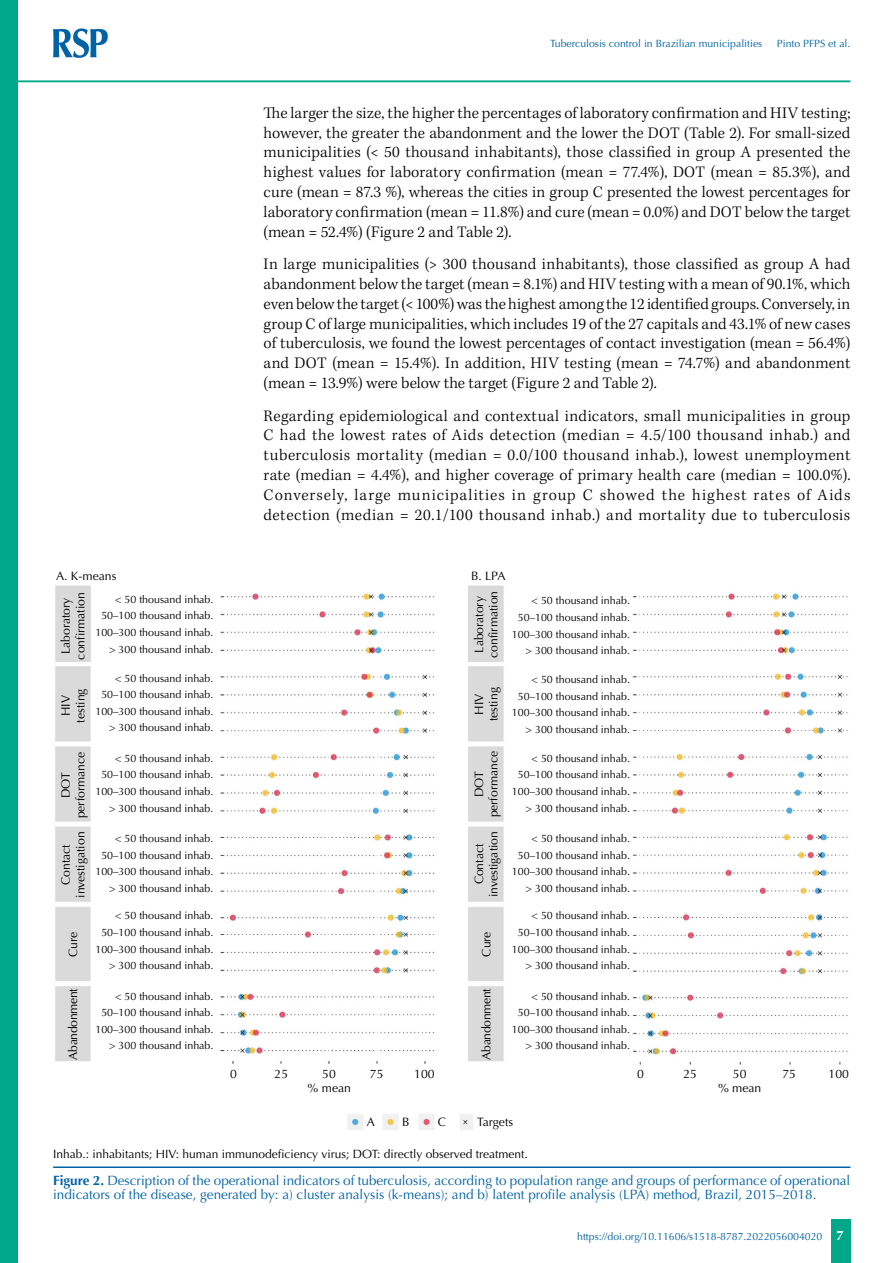
<style>
.page{position:relative;width:893px;height:1263px;background:#fff}
.page>*{position:absolute;margin:0;border:0;box-sizing:border-box;transform-origin:0 0}
.t1{font:300 16.5px/19.8px "Kepler Std";letter-spacing:.015em;color:#000;text-align:justify}
.t2{font:13.5px/14.2px "Optima LT Std";color:#0063a7}
.t3{font:700 13.5px "Optima LT Std";color:#fff}
.t4{font:12.15px/14.7px "Optima";color:#000;text-align:center}
.t5{font:12.15px "Optima";letter-spacing:-.025em;color:#000}
.t6{font:12px "Optima LT Std";color:#000}
.t7{font:10.65px/16.6px "Optima";color:#000;text-align:right}
.t8{font:10.5px "Optima LT Std";color:#0063a7}
.s1{font-weight:700}
</style>
<div class="page">
<div style="left:831px;top:1220px;width:20px;height:43px;background:#00a788"></div>
<div style="left:0;top:0;width:18px;height:1263px;background:#00a788"></div>
<svg style="left:53px;top:28px;width:55px;height:30px"></svg>
<hr style="left:18px;top:80px;width:832px;height:2px;background:#00a788">
<hr style="left:53px;top:1166px;width:797px;height:2px;background:#0063a7">
<img style="left:55px;top:585px;width:793px;height:545px">
<p class="t8" style="left:550px;top:37px;width:214px">Tuberculosis control in Brazilian municipalities</p>
<p class="t8" style="left:777px;top:37px;width:75px">Pinto PFPS et al.</p>
<p class="t1" style="left:264px;top:103px;width:588px">The larger the size, the higher the percentages of laboratory confirmation and HIV testing; however, the greater the abandonment and the lower the DOT (Table 2). For small-sized municipalities (&lt; 50 thousand inhabitants), those classified in group A presented the highest values for laboratory confirmation (mean = 77.4%), DOT (mean = 85.3%), and cure (mean = 87.3 %), whereas the cities in group C presented the lowest percentages for laboratory confirmation (mean = 11.8%) and cure (mean = 0.0%) and DOT below the target (mean = 52.4%) (Figure 2 and Table 2).</p>
<p class="t1" style="left:264px;top:255px;width:588px">In large municipalities (&gt; 300 thousand inhabitants), those classified as group A had abandonment below the target (mean = 8.1%) and HIV testing with a mean of 90.1%, which even below the target (&lt; 100%) was the highest among the 12 identified groups. Conversely, in group C of large municipalities, which includes 19 of the 27 capitals and 43.1% of new cases of tuberculosis, we found the lowest percentages of contact investigation (mean = 56.4%) and DOT (mean = 15.4%). In addition, HIV testing (mean = 74.7%) and abandonment (mean = 13.9%) were below the target (Figure 2 and Table 2).</p>
<p class="t1" style="left:264px;top:406px;width:588px">Regarding epidemiological and contextual indicators, small municipalities in group C had the lowest rates of Aids detection (median = 4.5/100 thousand inhab.) and tuberculosis mortality (median = 0.0/100 thousand inhab.), lowest unemployment rate (median = 4.4%), and higher coverage of primary health care (median = 100.0%).<br>Conversely, large municipalities in group C showed the highest rates of Aids detection (median = 20.1/100 thousand inhab.) and mortality due to tuberculosis</p>
<p class="t4" style="left:56px;top:568px;width:62px">A. K-means</p>
<p class="t4" style="left:471px;top:568px;width:36px">B. LPA</p>
<p class="t7" style="left:95px;top:591px;width:120px">&lt; 50 thousand inhab.<br>50–100 thousand inhab.<br>100–300 thousand inhab.</p>
<p class="t4" style="left:486px;top:658px;width:69px;rotate:-90deg">confirmation</p>
<p class="t4" style="left:472px;top:721px;width:35px;rotate:-90deg">HIV testing</p>
<p class="t4" style="left:472px;top:817px;width:68px;rotate:-90deg">DOT performance</p>
<p class="t4" style="left:472px;top:897px;width:68px;rotate:-90deg">Contact investigation</p>
<p class="t4" style="left:479px;top:956px;width:27px;rotate:-90deg">Cure</p>
<p class="t5" style="left:479px;top:1060px;width:73px;rotate:-90deg">Abandonment</p>
<p class="t4" style="left:73px;top:659px;width:69px;rotate:-90deg">confirmation</p>
<p class="t4" style="left:58px;top:722px;width:35px;rotate:-90deg">HIV testing</p>
<p class="t4" style="left:58px;top:818px;width:68px;rotate:-90deg">DOT performance</p>
<p class="t4" style="left:58px;top:898px;width:68px;rotate:-90deg">Contact investigation</p>
<p class="t4" style="left:66px;top:957px;width:27px;rotate:-90deg">Cure</p>
<p class="t5" style="left:66px;top:1060px;width:73px;rotate:-90deg">Abandonment</p>
<p class="t7" style="left:512px;top:593px;width:120px">&lt; 50 thousand inhab.<br>50–100 thousand inhab.<br>100–300 thousand inhab.</p>
<p class="t4" style="left:472px;top:652px;width:58px;rotate:-90deg">Laboratory</p>
<p class="t4" style="left:58px;top:654px;width:58px;rotate:-90deg">Laboratory</p>
<p class="t7" style="left:109px;top:641px;width:106px">&gt; 300 thousand inhab.</p>
<p class="t7" style="left:526px;top:642px;width:106px">&gt; 300 thousand inhab.</p>
<p class="t7" style="left:95px;top:670px;width:120px">&lt; 50 thousand inhab.<br>50–100 thousand inhab.<br>100–300 thousand inhab. &gt; 300 thousand inhab.</p>
<p class="t7" style="left:95px;top:750px;width:120px">&lt; 50 thousand inhab.<br>50–100 thousand inhab.<br>100–300 thousand inhab. &gt; 300 thousand inhab.</p>
<p class="t7" style="left:95px;top:830px;width:120px">&lt; 50 thousand inhab.<br>50–100 thousand inhab.<br>100–300 thousand inhab. &gt; 300 thousand inhab.</p>
<p class="t7" style="left:95px;top:907px;width:120px">&lt; 50 thousand inhab.<br>50–100 thousand inhab.<br>100–300 thousand inhab. &gt; 300 thousand inhab.</p>
<p class="t7" style="left:95px;top:988px;width:120px">&lt; 50 thousand inhab.<br>50–100 thousand inhab.<br>100–300 thousand inhab. &gt; 300 thousand inhab.</p>
<p class="t7" style="left:512px;top:671px;width:120px">&lt; 50 thousand inhab.<br>50–100 thousand inhab.<br>100–300 thousand inhab. &gt; 300 thousand inhab.</p>
<p class="t7" style="left:512px;top:750px;width:120px">&lt; 50 thousand inhab.<br>50–100 thousand inhab.<br>100–300 thousand inhab. &gt; 300 thousand inhab.</p>
<p class="t7" style="left:512px;top:830px;width:120px">&lt; 50 thousand inhab.<br>50–100 thousand inhab.<br>100–300 thousand inhab. &gt; 300 thousand inhab.</p>
<p class="t7" style="left:512px;top:907px;width:120px">&lt; 50 thousand inhab.<br>50–100 thousand inhab.<br>100–300 thousand inhab. &gt; 300 thousand inhab.</p>
<p class="t7" style="left:512px;top:988px;width:120px">&lt; 50 thousand inhab.<br>50–100 thousand inhab.<br>100–300 thousand inhab. &gt; 300 thousand inhab.</p>
<p class="t4" style="left:230px;top:1067px;width:8px">0</p>
<p class="t4" style="left:275px;top:1067px;width:15px">25</p>
<p class="t4" style="left:322px;top:1067px;width:15px">50</p>
<p class="t4" style="left:370px;top:1067px;width:15px">75</p>
<p class="t4" style="left:414px;top:1067px;width:22px">100</p>
<p class="t4" style="left:308px;top:1081px;width:45px">% mean</p>
<p class="t4" style="left:637px;top:1067px;width:8px">0</p>
<p class="t4" style="left:683px;top:1067px;width:15px">25</p>
<p class="t4" style="left:733px;top:1067px;width:15px">50</p>
<p class="t4" style="left:782px;top:1067px;width:15px">75</p>
<p class="t4" style="left:829px;top:1067px;width:22px">100</p>
<p class="t4" style="left:718px;top:1081px;width:45px">% mean</p>
<p class="t4" style="left:367px;top:1114px;width:10px">A</p>
<p class="t4" style="left:402px;top:1114px;width:9px">B</p>
<p class="t4" style="left:438px;top:1114px;width:10px">C</p>
<p class="t4" style="left:477px;top:1114px;width:38px">Targets</p>
<p class="t6" style="left:53px;top:1147px;width:476px">Inhab.: inhabitants; HIV: human immunodeficiency virus; DOT: directly observed treatment.</p>
<p class="t2" style="left:53px;top:1173px;width:799px"><span class="s1">Figure 2.</span> Description of the operational indicators of tuberculosis, according to population range and groups of performance of operational indicators of the disease, generated by: a) cluster analysis (k-means); and b) latent profile analysis (LPA) method, Brazil, 2015–2018.</p>
<p class="t8" style="left:577px;top:1230px;width:247px">https://doi.org/10.11606/s1518-8787.2022056004020</p>
<p class="t3" style="left:836px;top:1228px;width:9px">7</p>
</div>
